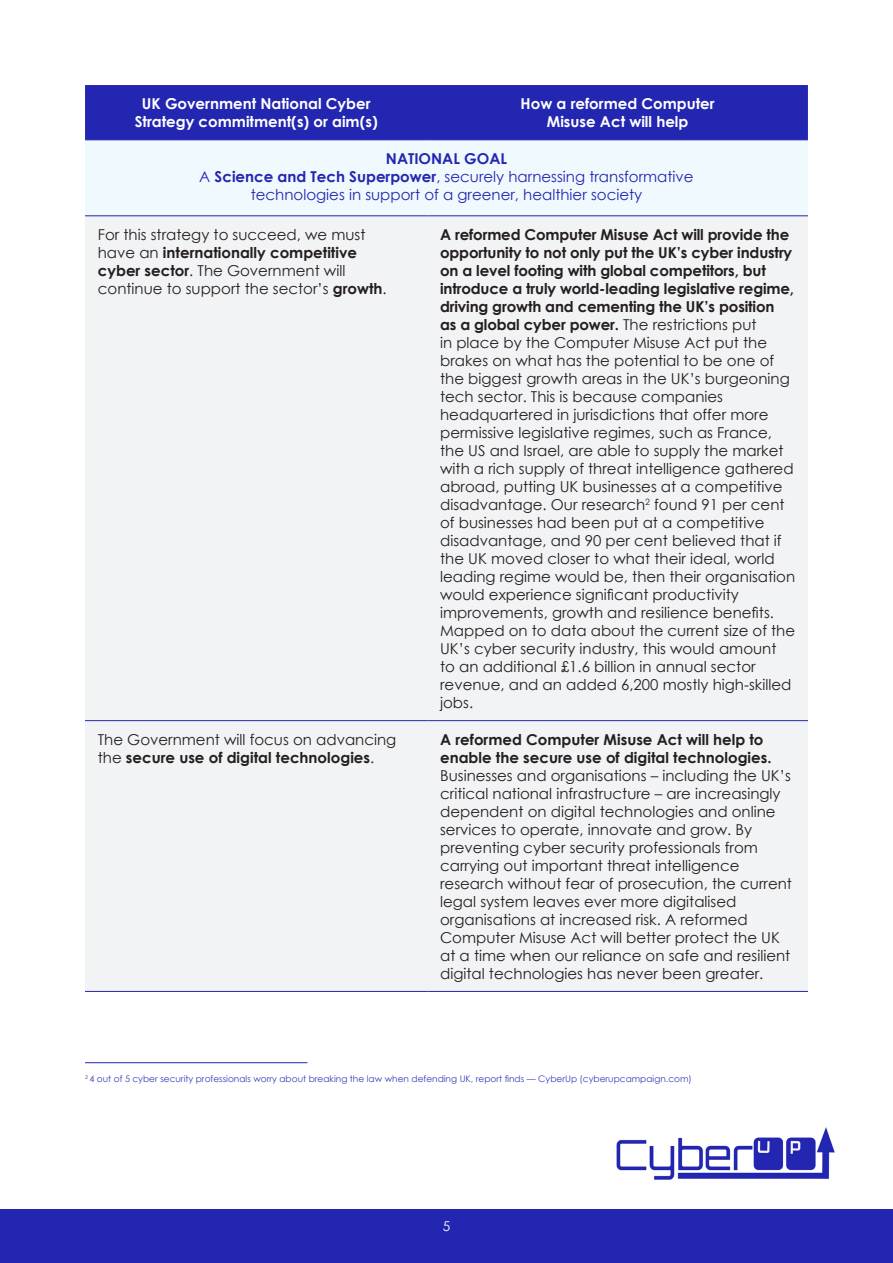
<style>
.page{position:relative;width:893px;height:1263px;background:#fff}
.page>*{position:absolute;margin:0;border:0;box-sizing:border-box;transform-origin:0 0}
.t1{font:15px/18px "Century Gothic";color:#231f20}
.t2{font:15px/18px "Century Gothic";color:#2326b1;text-align:center}
.t3{font:700 15px/18px "Century Gothic";color:#fff;text-align:center}
.t4{font:700 15px "Century Gothic";color:#2326b1}
.t5{font:13.5px "Century Gothic";color:#fff}
.t6{font:9px "Century Gothic";color:#393cb9}
.s1{font-weight:700}
</style>
<div class="page">
<div style="left:0;top:1209px;width:893px;height:54px;background:#2326b1"></div>
<img style="left:617px;top:1127px;width:218px;height:53px">
<div style="left:85px;top:85px;width:723px;height:55px;background:#2326b1"></div>
<div style="left:85px;top:140px;width:723px;height:76px;background:#f0f9fd"></div>
<div style="left:85px;top:217px;width:723px;height:774px;background:#f2f3f4"></div>
<hr style="left:85px;top:140px;width:342px;height:1px;background:#2326b1">
<hr style="left:427px;top:140px;width:381px;height:1px;background:#2326b1">
<hr style="left:85px;top:216px;width:342px;height:1px;background:#2326b1">
<hr style="left:427px;top:216px;width:381px;height:1px;background:#2326b1">
<hr style="left:85px;top:720px;width:342px;height:1px;background:#2326b1">
<hr style="left:427px;top:720px;width:381px;height:1px;background:#2326b1">
<hr style="left:85px;top:991px;width:342px;height:1px;background:#2326b1">
<hr style="left:427px;top:991px;width:381px;height:1px;background:#2326b1">
<hr style="left:85px;top:1062px;width:222px;height:1px;background:#2326b1">
<p class="t3" style="left:135px;top:94px;width:244px">UK Government National Cyber<br>Strategy commitment(s) or aim(s)</p>
<p class="t3" style="left:521px;top:94px;width:196px">How a reformed Computer<br>Misuse Act will help</p>
<p class="t4" style="left:386px;top:149px;width:123px">NATIONAL GOAL</p>
<p class="t2" style="left:199px;top:167px;width:496px">A <span class="s1">Science and Tech Superpower</span>, securely harnessing transformative technologies in support of a greener, healthier society</p>
<p class="t1" style="left:98px;top:225px;width:290px">For this strategy to succeed, we must have an <span class="s1">internationally competitive cyber sector</span>. The Government will continue to support the sector’s <span class="s1">growth</span>.</p>
<p class="t1" style="left:440px;top:225px;width:357px"><span class="s1">A reformed Computer Misuse Act will provide the opportunity to not only put the UK’s cyber industry on a level footing with global competitors, but introduce a truly world-leading legislative regime, driving growth and cementing the UK’s position<br>as a global cyber power.</span> The restrictions put<br>in place by the Computer Misuse Act put the brakes on what has the potential to be one of the biggest growth areas in the UK’s burgeoning tech sector. This is because companies headquartered in jurisdictions that offer more permissive legislative regimes, such as France, the US and Israel, are able to supply the market with a rich supply of threat intelligence gathered abroad, putting UK businesses at a competitive disadvantage. Our research<sup>2</sup> found 91 per cent of businesses had been put at a competitive disadvantage, and 90 per cent believed that if the UK moved closer to what their ideal, world leading regime would be, then their organisation would experience significant productivity improvements, growth and resilience benefits.<br>Mapped on to data about the current size of the UK’s cyber security industry, this would amount to an additional £1.6 billion in annual sector revenue, and an added 6,200 mostly high-skilled jobs.</p>
<p class="t1" style="left:98px;top:730px;width:300px">The Government will focus on advancing the <span class="s1">secure use of digital technologies</span>.</p>
<p class="t1" style="left:440px;top:730px;width:353px"><span class="s1">A reformed Computer Misuse Act will help to enable the secure use of digital technologies.<br></span>Businesses and organisations – including the UK’s critical national infrastructure – are increasingly dependent on digital technologies and online services to operate, innovate and grow. By preventing cyber security professionals from carrying out important threat intelligence research without fear of prosecution, the current legal system leaves ever more digitalised organisations at increased risk. A reformed Computer Misuse Act will better protect the UK at a time when our reliance on safe and resilient digital technologies has never been greater.</p>
<p class="t6" style="left:85px;top:1073px;width:608px"><sup>2</sup> 4 out of 5 cyber security professionals worry about breaking the law when defending UK, report finds — CyberUp (cyberupcampaign.com)</p>
<p class="t5" style="left:443px;top:1216px;width:9px">5</p>
</div>
